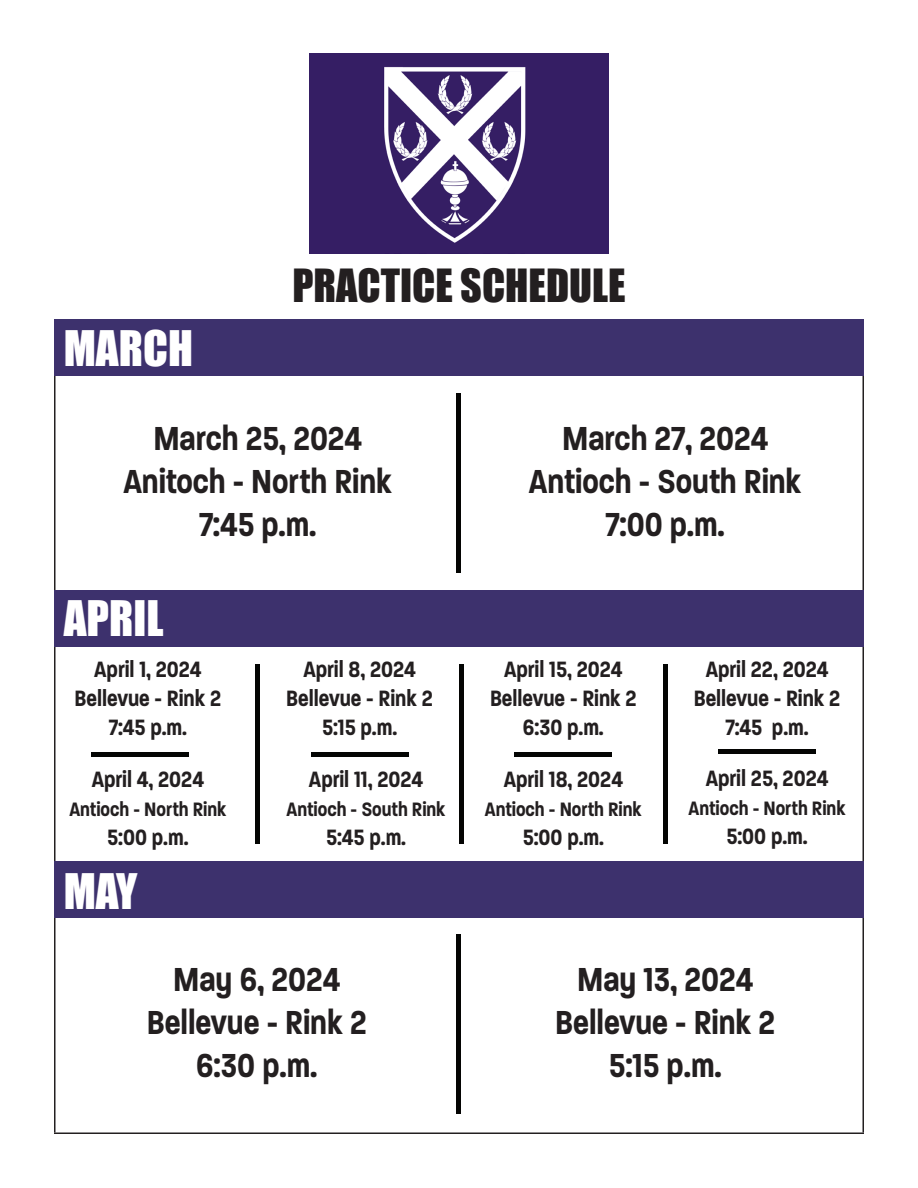
<style>
.page{position:relative;width:918px;height:1188px;background:#fff}
.page>*{position:absolute;margin:0;border:0;box-sizing:border-box;transform-origin:0 0}
.t1{font:45px "Impact";color:#fff}
.t2{font:42px "Impact";color:#231f20}
.t3{font:600 36px "Paralucent Condensed";color:#231f20}
.t4{font:600 24px "Paralucent Condensed";color:#231f20}
.t5{font:600 21px "Paralucent Condensed";color:#231f20}
</style>
<div class="page">
<img style="left:309px;top:54px;width:300px;height:200px">
<hr style="left:54px;top:321px;width:2px;height:270px;background:#231f20">
<hr style="left:862px;top:321px;width:2px;height:270px;background:#231f20">
<hr style="left:54px;top:592px;width:2px;height:270px;background:#231f20">
<hr style="left:862px;top:592px;width:2px;height:270px;background:#231f20">
<hr style="left:54px;top:863px;width:2px;height:269px;background:#231f20">
<hr style="left:862px;top:863px;width:2px;height:269px;background:#231f20">
<hr style="left:54px;top:1132px;width:810px;height:2px;background:#231f20">
<div style="left:54px;top:320px;width:810px;height:56px;background:#3d316d"></div>
<div style="left:54px;top:591px;width:810px;height:56px;background:#3d316d"></div>
<div style="left:54px;top:862px;width:810px;height:56px;background:#3d316d"></div>
<div style="left:459px;top:664px;width:5px;height:180px;background:#040503"></div>
<hr style="left:457px;top:934px;width:4px;height:180px;background:#040503">
<div style="left:255px;top:664px;width:5px;height:180px;background:#040503"></div>
<hr style="left:457px;top:393px;width:4px;height:180px;background:#040503">
<div style="left:663px;top:664px;width:5px;height:180px;background:#040503"></div>
<div style="left:92px;top:752px;width:97px;height:5px;background:#040503"></div>
<div style="left:311px;top:752px;width:97px;height:5px;background:#040503"></div>
<div style="left:515px;top:752px;width:97px;height:5px;background:#040503"></div>
<div style="left:719px;top:749px;width:97px;height:5px;background:#040503"></div>
<p class="t1" style="left:64px;top:314px;width:131px">MARCH</p>
<p class="t2" style="left:292px;top:253px;width:335px">PRACTICE SCHEDULE</p>
<p class="t3" style="left:153px;top:417px;width:210px">March 25, 2024</p>
<p class="t3" style="left:123px;top:460px;width:270px">Anitoch - North Rink</p>
<p class="t3" style="left:199px;top:503px;width:119px">7:45 p.m.</p>
<p class="t1" style="left:64px;top:583px;width:101px">APRIL</p>
<p class="t4" style="left:94px;top:656px;width:109px">April 1, 2024</p>
<p class="t4" style="left:75px;top:684px;width:148px">Bellevue - Rink 2</p>
<p class="t4" style="left:109px;top:713px;width:80px">7:45 p.m.</p>
<p class="t4" style="left:92px;top:766px;width:114px">April 4, 2024</p>
<p class="t5" style="left:69px;top:797px;width:159px">Antioch - North Rink</p>
<p class="t4" style="left:107px;top:823px;width:83px">5:00 p.m.</p>
<p class="t1" style="left:64px;top:856px;width:75px">MAY</p>
<p class="t4" style="left:303px;top:656px;width:114px">April 8, 2024</p>
<p class="t4" style="left:286px;top:684px;width:148px">Bellevue - Rink 2</p>
<p class="t4" style="left:322px;top:713px;width:77px">5:15 p.m.</p>
<p class="t4" style="left:309px;top:765px;width:116px">April 11, 2024</p>
<p class="t5" style="left:287px;top:797px;width:160px">Antioch - South Rink</p>
<p class="t4" style="left:326px;top:823px;width:82px">5:45 p.m.</p>
<p class="t3" style="left:173px;top:958px;width:168px">May 6, 2024</p>
<p class="t3" style="left:147px;top:1001px;width:221px">Bellevue - Rink 2</p>
<p class="t3" style="left:196px;top:1044px;width:123px">6:30 p.m.</p>
<p class="t3" style="left:562px;top:417px;width:208px">March 27, 2024</p>
<p class="t3" style="left:529px;top:460px;width:274px">Antioch - South Rink</p>
<p class="t3" style="left:606px;top:503px;width:121px">7:00 p.m.</p>
<p class="t4" style="left:504px;top:656px;width:120px">April 15, 2024</p>
<p class="t4" style="left:490px;top:684px;width:148px">Bellevue - Rink 2</p>
<p class="t4" style="left:523px;top:713px;width:82px">6:30 p.m.</p>
<p class="t4" style="left:504px;top:766px;width:121px">April 18, 2024</p>
<p class="t5" style="left:485px;top:797px;width:159px">Antioch - North Rink</p>
<p class="t4" style="left:523px;top:823px;width:83px">5:00 p.m.</p>
<p class="t4" style="left:706px;top:656px;width:124px">April 22, 2024</p>
<p class="t4" style="left:694px;top:684px;width:148px">Bellevue - Rink 2</p>
<p class="t4" style="left:726px;top:713px;width:85px">7:45 p.m.</p>
<p class="t4" style="left:706px;top:764px;width:124px">April 25, 2024</p>
<p class="t5" style="left:689px;top:796px;width:159px">Antioch - North Rink</p>
<p class="t4" style="left:726px;top:822px;width:83px">5:00 p.m.</p>
<p class="t3" style="left:577px;top:958px;width:178px">May 13, 2024</p>
<p class="t3" style="left:555px;top:1001px;width:221px">Bellevue - Rink 2</p>
<p class="t3" style="left:609px;top:1044px;width:114px">5:15 p.m.</p>
</div>
